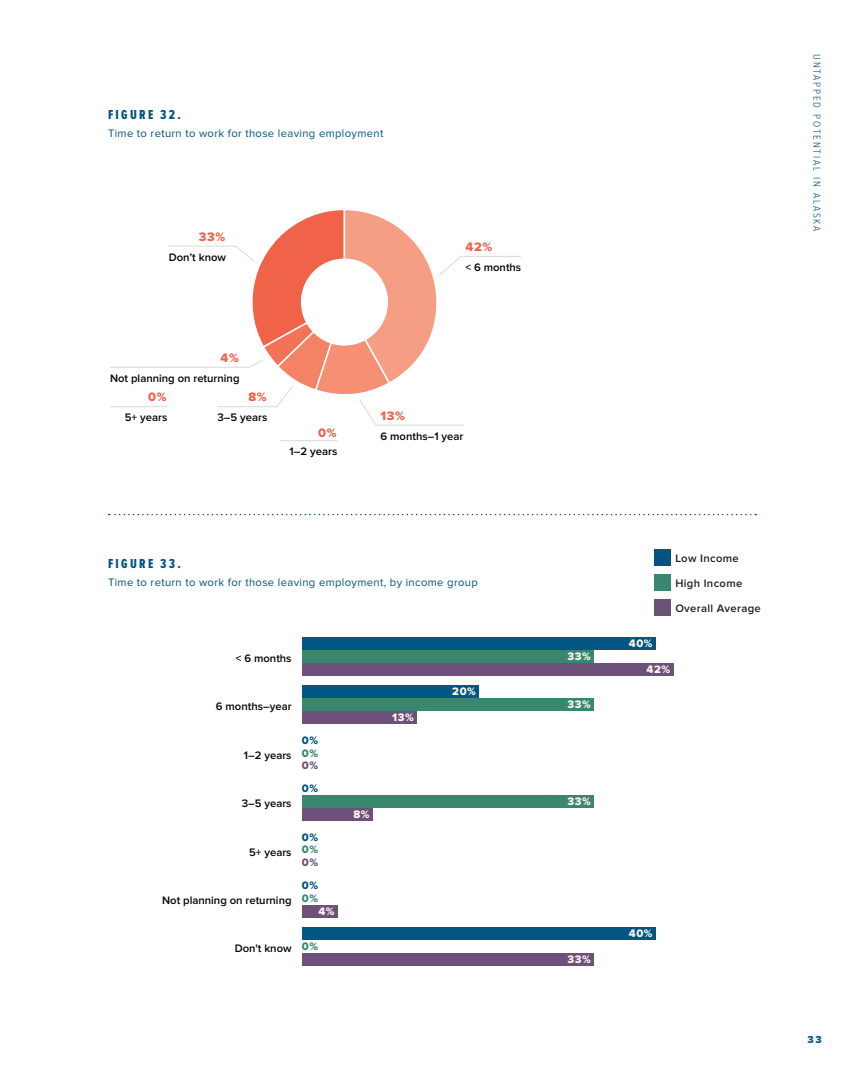
<style>
.page{position:relative;width:864px;height:1080px;background:#fff}
.page>*{position:absolute;margin:0;border:0;box-sizing:border-box;transform-origin:0 0}
.t1{font:13.5px "Proxima Nova Ex Cn Extrabld";letter-spacing:.175em;color:#005480}
.t2{font:12.75px "Proxima Nova Extrabld";color:#f16349}
.t3{font:600 11.25px "Proxima Nova";color:#040503}
.t4{font:11.25px "Proxima Nova";letter-spacing:.03em;color:#005480}
.t5{font:600 11.25px "Proxima Nova";letter-spacing:.03em;color:#231f20}
.t6{font:11.25px "Proxima Nova Extrabld";letter-spacing:.05em;color:#fef7ea}
.t7{font:11.25px "Proxima Nova Extrabld";color:#015683}
.t8{font:11.25px "Proxima Nova Extrabld";color:#3a876f}
.t9{font:11.25px "Proxima Nova Extrabld";color:#6d517a}
.t10{font:300 10.5px "Proxima Nova Cond";letter-spacing:.175em;color:#005480}
.t11{font:10.5px "Proxima Nova Extrabld";color:#005480}
</style>
<div class="page">
<hr style="left:280px;top:440px;width:57px;height:1px;background:#dbddde">
<svg style="left:110px;top:210px;width:412px;height:216px"></svg>
<div style="left:301px;top:259px;width:87px;height:87px;background:#fff;border-radius:50%"></div>
<svg style="left:109px;top:514px;width:647px;height:1px"></svg>
<div style="left:302px;top:663px;width:371px;height:12px;background:#6d517a"></div>
<div style="left:302px;top:712px;width:115px;height:12px;background:#6d517a"></div>
<div style="left:302px;top:808px;width:71px;height:12px;background:#6d517a"></div>
<div style="left:302px;top:905px;width:35px;height:12px;background:#6d517a"></div>
<div style="left:302px;top:954px;width:292px;height:12px;background:#6d517a"></div>
<div style="left:302px;top:650px;width:292px;height:12px;background:#3a876f"></div>
<div style="left:302px;top:795px;width:292px;height:12px;background:#3a876f"></div>
<div style="left:302px;top:637px;width:353px;height:12px;background:#015683"></div>
<div style="left:302px;top:686px;width:177px;height:12px;background:#015683"></div>
<div style="left:302px;top:928px;width:353px;height:12px;background:#015683"></div>
<div style="left:302px;top:699px;width:292px;height:12px;background:#3a876f"></div>
<div style="left:654px;top:574px;width:17px;height:17px;background:#3a876f"></div>
<div style="left:654px;top:599px;width:17px;height:17px;background:#685276"></div>
<div style="left:654px;top:549px;width:17px;height:17px;background:#005480"></div>
<p class="t1" style="left:108px;top:104px;width:75px">FIGURE 32.</p>
<p class="t4" style="left:108px;top:128px;width:277px">Time to return to work for those leaving employment</p>
<p class="t2" style="left:199px;top:231px;width:28px">33%</p>
<p class="t3" style="left:169px;top:252px;width:59px">Don’t know</p>
<p class="t2" style="left:221px;top:352px;width:20px">4%</p>
<p class="t3" style="left:110px;top:373px;width:131px">Not planning on returning</p>
<p class="t2" style="left:148px;top:391px;width:20px">0%</p>
<p class="t3" style="left:125px;top:412px;width:44px">5+ years</p>
<p class="t2" style="left:248px;top:391px;width:20px">8%</p>
<p class="t3" style="left:217px;top:412px;width:51px">3–5 years</p>
<p class="t2" style="left:381px;top:410px;width:26px">13%</p>
<p class="t2" style="left:466px;top:241px;width:28px">42%</p>
<p class="t3" style="left:466px;top:263px;width:57px">&lt; 6 months</p>
<p class="t2" style="left:318px;top:427px;width:20px">0%</p>
<p class="t3" style="left:290px;top:446px;width:49px">1–2 years</p>
<p class="t3" style="left:381px;top:431px;width:84px">6 months–1 year</p>
<p class="t1" style="left:108px;top:554px;width:75px">FIGURE 33.</p>
<p class="t4" style="left:108px;top:577px;width:371px">Time to return to work for those leaving employment, by income group</p>
<p class="t3" style="left:236px;top:653px;width:57px">&lt; 6 months</p>
<p class="t3" style="left:216px;top:701px;width:77px">6 months–year</p>
<p class="t3" style="left:244px;top:750px;width:49px">1–2 years</p>
<p class="t3" style="left:242px;top:798px;width:51px">3–5 years</p>
<p class="t3" style="left:249px;top:847px;width:44px">5+ years</p>
<p class="t3" style="left:162px;top:895px;width:131px">Not planning on returning</p>
<p class="t7" style="left:302px;top:735px;width:18px">0%</p>
<p class="t8" style="left:302px;top:748px;width:18px">0%</p>
<p class="t9" style="left:302px;top:761px;width:18px">0%</p>
<p class="t7" style="left:302px;top:783px;width:18px">0%</p>
<p class="t7" style="left:302px;top:832px;width:18px">0%</p>
<p class="t8" style="left:302px;top:845px;width:18px">0%</p>
<p class="t9" style="left:302px;top:857px;width:18px">0%</p>
<p class="t7" style="left:302px;top:880px;width:18px">0%</p>
<p class="t8" style="left:302px;top:893px;width:18px">0%</p>
<p class="t6" style="left:318px;top:906px;width:18px">4%</p>
<p class="t3" style="left:235px;top:944px;width:58px">Don't know</p>
<p class="t8" style="left:302px;top:941px;width:18px">0%</p>
<p class="t6" style="left:353px;top:809px;width:18px">8%</p>
<p class="t6" style="left:392px;top:712px;width:23px">13%</p>
<p class="t6" style="left:452px;top:686px;width:25px">20%</p>
<p class="t6" style="left:568px;top:651px;width:25px">33%</p>
<p class="t6" style="left:568px;top:699px;width:25px">33%</p>
<p class="t6" style="left:568px;top:796px;width:25px">33%</p>
<p class="t5" style="left:675px;top:553px;width:65px">Low Income</p>
<p class="t5" style="left:675px;top:578px;width:69px">High Income</p>
<p class="t6" style="left:629px;top:638px;width:25px">40%</p>
<p class="t5" style="left:675px;top:603px;width:87px">Overall Average</p>
<p class="t6" style="left:647px;top:664px;width:25px">42%</p>
<p class="t6" style="left:568px;top:954px;width:25px">33%</p>
<p class="t6" style="left:629px;top:928px;width:25px">40%</p>
<p class="t10" style="left:822px;top:54px;width:179px;rotate:90deg">UNTAPPED POTENTIAL IN ALASKA</p>
<p class="t11" style="left:807px;top:1035px;width:16px">33</p>
</div>
